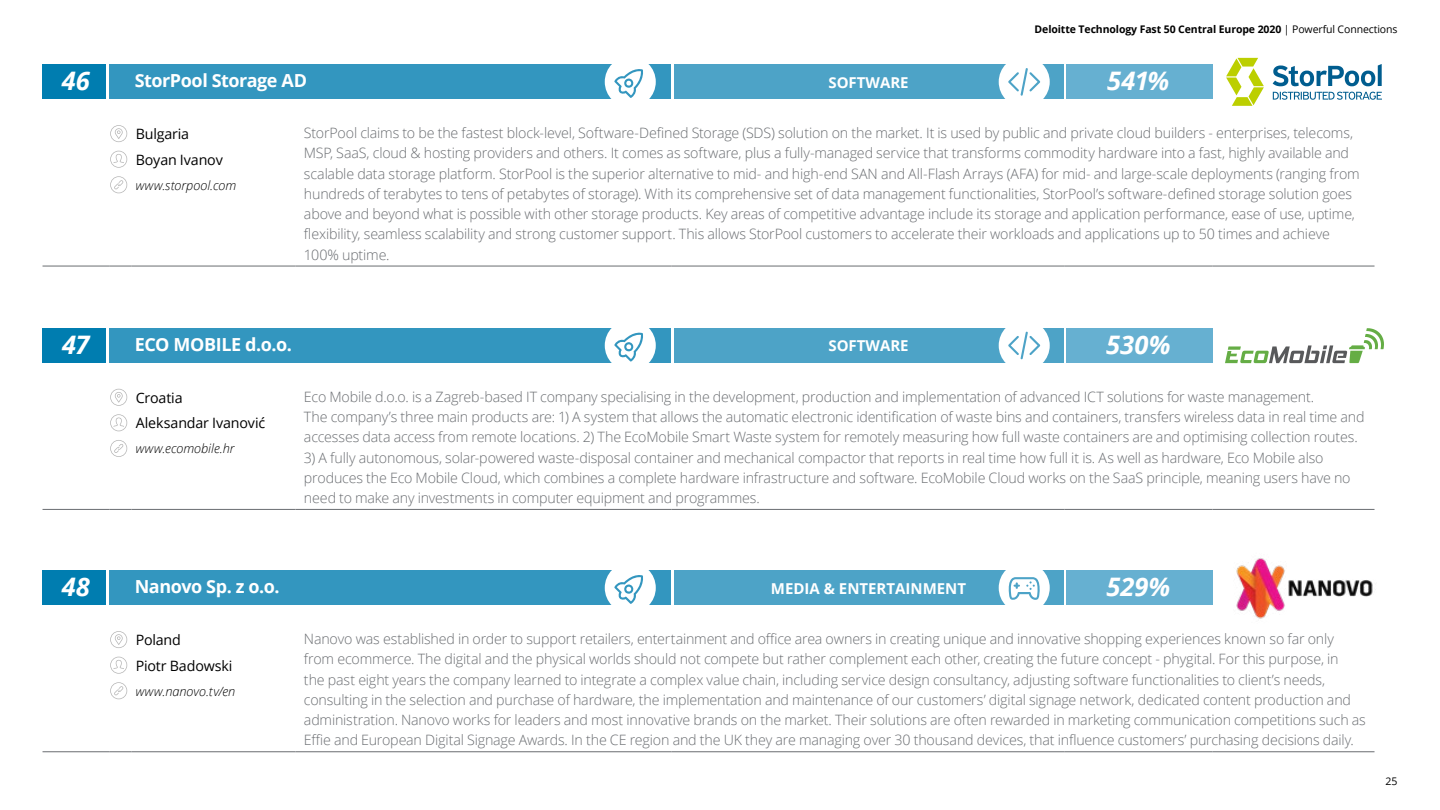
<style>
.page{position:relative;width:1440px;height:810px;background:#fff}
.page>*{position:absolute;margin:0;border:0;box-sizing:border-box;transform-origin:0 0}
.t1{font:italic 700 25.5px "Open Sans";letter-spacing:-.005em;color:#fff}
.t2{font:700 18px "Open Sans";letter-spacing:-.025em;color:#fff}
.t3{font:700 15px "Open Sans";color:#fff}
.t4{font:300 14.25px/20.2px "Open Sans";letter-spacing:-.01em;color:#6a6d71}
.t5{font:14.25px "Open Sans";letter-spacing:-.01em;color:#000}
.t6{font:italic 300 12.75px "Open Sans";color:#000}
.t7{font:700 10.5px "Open Sans";letter-spacing:-.01em;color:#000}
.t8{font:10.5px "Open Sans";color:#000}
.s1{font-weight:400}
</style>
<div class="page">
<img style="left:1197px;top:508px;width:177px;height:111px">
<div style="left:43px;top:65px;width:63px;height:34px;background:#007db0"></div>
<div style="left:109px;top:65px;width:562px;height:34px;background:#3396bf"></div>
<div style="left:674px;top:65px;width:389px;height:34px;background:#4da3c7"></div>
<div style="left:1066px;top:65px;width:147px;height:34px;background:#66b0d1"></div>
<svg style="left:999px;top:64px;width:51px;height:35px;background:#deeef4"></svg>
<svg style="left:605px;top:64px;width:51px;height:35px"></svg>
<hr style="left:295px;top:266px;width:376px;height:1px;background:#6a6d71">
<hr style="left:671px;top:266px;width:393px;height:1px;background:#6a6d71">
<hr style="left:1064px;top:266px;width:149px;height:1px;background:#6a6d71">
<hr style="left:1213px;top:266px;width:162px;height:1px;background:#6a6d71">
<hr style="left:43px;top:266px;width:66px;height:1px;background:#6a6d71">
<svg style="left:109px;top:266px;width:22px;height:1px"></svg>
<hr style="left:131px;top:266px;width:164px;height:1px;background:#6a6d71">
<svg style="left:110px;top:125px;width:17px;height:17px"></svg>
<svg style="left:110px;top:151px;width:17px;height:17px"></svg>
<svg style="left:110px;top:176px;width:17px;height:17px"></svg>
<div style="left:43px;top:328px;width:63px;height:34px;background:#007db0"></div>
<div style="left:109px;top:328px;width:562px;height:34px;background:#3396bf"></div>
<div style="left:674px;top:328px;width:389px;height:34px;background:#4da3c7"></div>
<div style="left:1066px;top:328px;width:147px;height:34px;background:#66b0d1"></div>
<svg style="left:999px;top:328px;width:51px;height:35px;background:#deeef4"></svg>
<svg style="left:605px;top:328px;width:51px;height:35px"></svg>
<hr style="left:295px;top:509px;width:376px;height:1px;background:#6a6d71">
<hr style="left:671px;top:509px;width:393px;height:1px;background:#6a6d71">
<hr style="left:1064px;top:509px;width:149px;height:1px;background:#6a6d71">
<hr style="left:1213px;top:509px;width:162px;height:1px;background:#6a6d71">
<hr style="left:43px;top:509px;width:66px;height:1px;background:#6a6d71">
<svg style="left:109px;top:509px;width:22px;height:1px"></svg>
<hr style="left:131px;top:509px;width:164px;height:1px;background:#6a6d71">
<svg style="left:110px;top:389px;width:17px;height:17px"></svg>
<svg style="left:110px;top:414px;width:17px;height:17px"></svg>
<svg style="left:110px;top:440px;width:17px;height:17px"></svg>
<div style="left:43px;top:571px;width:63px;height:34px;background:#007db0"></div>
<div style="left:109px;top:571px;width:562px;height:34px;background:#3396bf"></div>
<div style="left:674px;top:571px;width:389px;height:34px;background:#4da3c7"></div>
<div style="left:1066px;top:571px;width:147px;height:34px;background:#66b0d1"></div>
<svg style="left:605px;top:570px;width:51px;height:35px"></svg>
<svg style="left:999px;top:570px;width:51px;height:35px"></svg>
<hr style="left:295px;top:752px;width:376px;height:1px;background:#6a6d71">
<hr style="left:671px;top:752px;width:393px;height:1px;background:#6a6d71">
<hr style="left:1064px;top:752px;width:149px;height:1px;background:#6a6d71">
<hr style="left:1213px;top:752px;width:162px;height:1px;background:#6a6d71">
<hr style="left:43px;top:752px;width:66px;height:1px;background:#6a6d71">
<svg style="left:109px;top:752px;width:22px;height:1px"></svg>
<hr style="left:131px;top:752px;width:164px;height:1px;background:#6a6d71">
<svg style="left:110px;top:631px;width:17px;height:17px"></svg>
<svg style="left:110px;top:657px;width:17px;height:17px"></svg>
<svg style="left:110px;top:682px;width:17px;height:17px"></svg>
<svg style="left:1226px;top:58px;width:38px;height:48px"></svg>
<svg style="left:1273px;top:64px;width:109px;height:22px"></svg>
<svg style="left:1273px;top:92px;width:109px;height:8px"></svg>
<svg style="left:1225px;top:328px;width:159px;height:35px"></svg>
<p class="t7" style="left:1035px;top:22px;width:364px">Deloitte Technology Fast 50 Central Europe 2020 <span class="s1">| Powerful Connections</span></p>
<h1 class="t1" style="left:62px;top:63px;width:30px">46</h1>
<p class="t2" style="left:135px;top:68px;width:174px">StorPool Storage AD</p>
<p class="t3" style="left:828px;top:72px;width:82px">SOFTWARE</p>
<h1 class="t1" style="left:1107px;top:63px;width:64px">541%</h1>
<p class="t5" style="left:136px;top:124px;width:55px">Bulgaria</p>
<p class="t4" style="left:304px;top:122px;width:1057px">StorPool claims to be the fastest block-level, Software-Defined Storage (SDS) solution on the market. It is used by public and private cloud builders - enterprises, telecoms, MSP, SaaS, cloud &amp; hosting providers and others. It comes as software, plus a fully-managed service that transforms commodity hardware into a fast, highly available and scalable data storage platform. StorPool is the superior alternative to mid- and high-end SAN and All-Flash Arrays (AFA) for mid- and large-scale deployments (ranging from hundreds of terabytes to tens of petabytes of storage). With its comprehensive set of data management functionalities, StorPool’s software-defined storage solution goes above and beyond what is possible with other storage products. Key areas of competitive advantage include its storage and application performance, ease of use, uptime, flexibility, seamless scalability and strong customer support. This allows StorPool customers to accelerate their workloads and applications up to 50 times and achieve 100% uptime.</p>
<p class="t5" style="left:136px;top:150px;width:89px">Boyan Ivanov</p>
<p class="t6" style="left:136px;top:176px;width:102px">www.storpool.com</p>
<h1 class="t1" style="left:62px;top:326px;width:29px">47</h1>
<p class="t2" style="left:135px;top:331px;width:159px">ECO MOBILE d.o.o.</p>
<p class="t3" style="left:828px;top:335px;width:82px">SOFTWARE</p>
<h1 class="t1" style="left:1106px;top:326px;width:66px">530%</h1>
<p class="t5" style="left:136px;top:388px;width:48px">Croatia</p>
<p class="t4" style="left:304px;top:386px;width:1062px">Eco Mobile d.o.o. is a Zagreb-based IT company specialising in the development, production and implementation of advanced ICT solutions for waste management.<br>The company’s three main products are: 1) A system that allows the automatic electronic identification of waste bins and containers, transfers wireless data in real time and accesses data access from remote locations. 2) The EcoMobile Smart Waste system for remotely measuring how full waste containers are and optimising collection routes.</p>
<p class="t4" style="left:304px;top:447px;width:1048px">3) A fully autonomous, solar-powered waste-disposal container and mechanical compactor that reports in real time how full it is. As well as hardware, Eco Mobile also produces the Eco Mobile Cloud, which combines a complete hardware infrastructure and software. EcoMobile Cloud works on the SaaS principle, meaning users have no need to make any investments in computer equipment and programmes.</p>
<p class="t5" style="left:136px;top:413px;width:131px">Aleksandar Ivanović</p>
<p class="t6" style="left:136px;top:440px;width:100px">www.ecomobile.hr</p>
<h1 class="t1" style="left:62px;top:569px;width:30px">48</h1>
<p class="t2" style="left:135px;top:574px;width:146px">Nanovo Sp. z o.o.</p>
<p class="t3" style="left:771px;top:578px;width:197px">MEDIA &amp; ENTERTAINMENT</p>
<h1 class="t1" style="left:1107px;top:569px;width:65px">529%</h1>
<p class="t5" style="left:136px;top:630px;width:47px">Poland</p>
<p class="t4" style="left:304px;top:628px;width:1063px">Nanovo was established in order to support retailers, entertainment and office area owners in creating unique and innovative shopping experiences known so far only from ecommerce. The digital and the physical worlds should not compete but rather complement each other, creating the future concept - phygital. For this purpose, in<br>the past eight years the company learned to integrate a complex value chain, including service design consultancy, adjusting software functionalities to client’s needs, consulting in the selection and purchase of hardware, the implementation and maintenance of our customers’ digital signage network, dedicated content production and administration. Nanovo works for leaders and most innovative brands on the market. Their solutions are often rewarded in marketing communication competitions such as Effie and European Digital Signage Awards. In the CE region and the UK they are managing over 30 thousand devices, that influence customers’ purchasing decisions daily.</p>
<p class="t5" style="left:136px;top:656px;width:98px">Piotr Badowski</p>
<p class="t6" style="left:136px;top:682px;width:101px">www.nanovo.tv/en</p>
<p class="t8" style="left:1386px;top:774px;width:13px">25</p>
</div>
